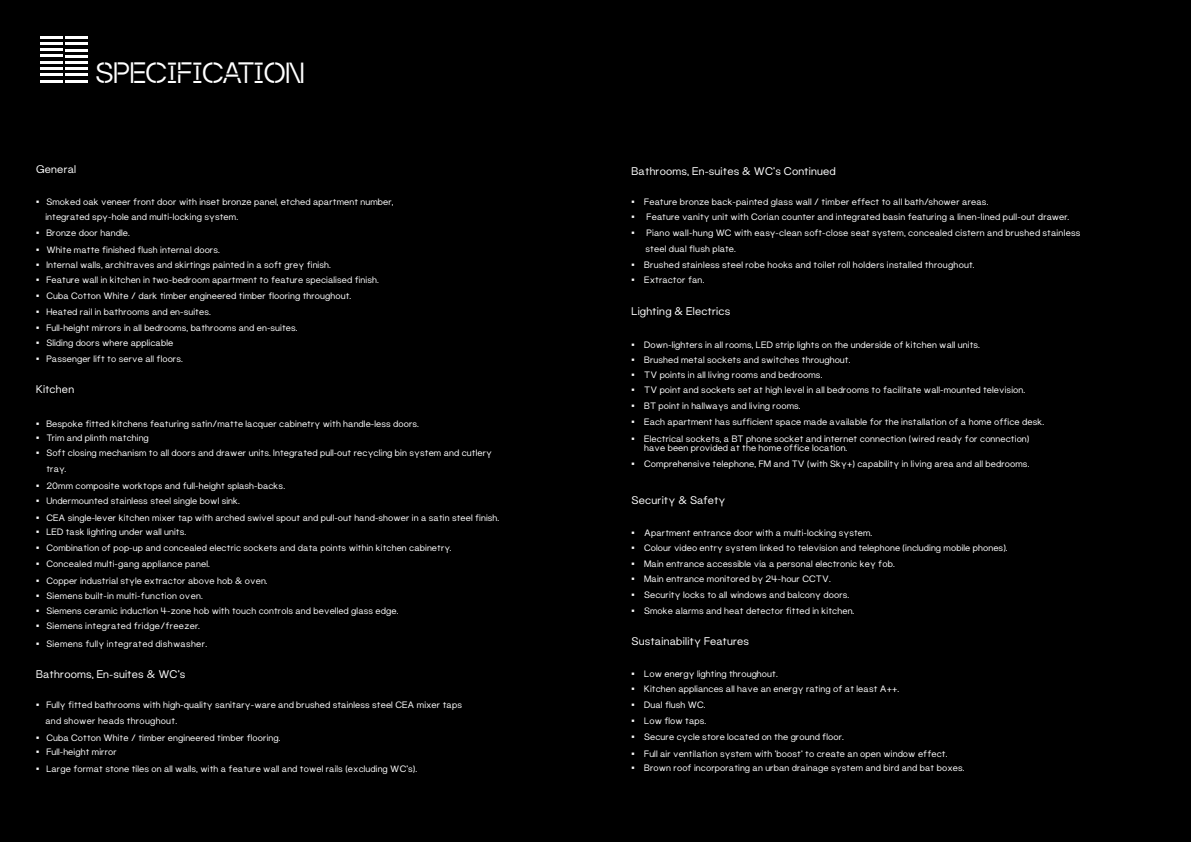
<style>
.page{position:relative;width:1191px;height:842px;background:#000}
.page>*{position:absolute;margin:0;border:0;box-sizing:border-box;transform-origin:0 0}
.t1{font:27px "SM Maxeville Saul Constructed";color:#fff}
.t2{font:10.8px "Maxeville Tekst";letter-spacing:.01em;color:#fff}
.t3{font:9px/15.7px "Maxeville Tekst";letter-spacing:.01em;color:#fff}
.t4{font:9px "Maxeville Tekst";letter-spacing:.03em;color:#fff}
</style>
<div class="page">
<hr style="left:40px;top:61px;width:22px;height:2px;background:#fff">
<hr style="left:40px;top:67px;width:22px;height:3px;background:#fff">
<hr style="left:40px;top:74px;width:22px;height:2px;background:#fff">
<hr style="left:40px;top:80px;width:22px;height:2px;background:#fff">
<hr style="left:40px;top:36px;width:22px;height:2px;background:#fff">
<hr style="left:40px;top:42px;width:22px;height:3px;background:#fff">
<hr style="left:40px;top:49px;width:22px;height:2px;background:#fff">
<hr style="left:40px;top:55px;width:22px;height:2px;background:#fff">
<hr style="left:65px;top:55px;width:22px;height:3px;background:#fff">
<hr style="left:65px;top:49px;width:22px;height:2px;background:#fff">
<hr style="left:65px;top:43px;width:22px;height:2px;background:#fff">
<hr style="left:65px;top:36px;width:22px;height:3px;background:#fff">
<hr style="left:65px;top:61px;width:22px;height:2px;background:#fff">
<hr style="left:65px;top:67px;width:22px;height:3px;background:#fff">
<hr style="left:65px;top:74px;width:22px;height:2px;background:#fff">
<hr style="left:65px;top:80px;width:22px;height:2px;background:#fff">
<h1 class="t1" style="left:96px;top:53px;width:210px">SPECIFICATION</h1>
<p class="t2" style="left:36px;top:163px;width:42px">General</p>
<p class="t3" style="left:45px;top:193px;width:350px;text-indent:-9px">• Smoked oak veneer front door with inset bronze panel, etched apartment number, integrated spy-hole and multi-locking system.</p>
<p class="t3" style="left:36px;top:225px;width:95px">• Bronze door handle.</p>
<p class="t3" style="left:36px;top:242px;width:185px">• White matte finished flush internal doors.</p>
<p class="t3" style="left:36px;top:256px;width:296px">• Internal walls, architraves and skirtings painted in a soft grey finish.</p>
<p class="t3" style="left:36px;top:272px;width:344px">• Feature wall in kitchen in two-bedroom apartment to feature specialised finish.</p>
<p class="t3" style="left:36px;top:288px;width:317px">• Cuba Cotton White / dark timber engineered timber flooring throughout.</p>
<p class="t3" style="left:36px;top:304px;width:176px">• Heated rail in bathrooms and en-suites.</p>
<p class="t3" style="left:36px;top:319px;width:263px">• Full-height mirrors in all bedrooms, bathrooms and en-suites.</p>
<p class="t3" style="left:36px;top:335px;width:139px">• Sliding doors where applicable</p>
<p class="t3" style="left:36px;top:351px;width:148px">• Passenger lift to serve all floors.</p>
<p class="t2" style="left:36px;top:383px;width:40px">Kitchen</p>
<p class="t3" style="left:36px;top:416px;width:384px">• Bespoke fitted kitchens featuring satin/matte lacquer cabinetry with handle-less doors.</p>
<p class="t3" style="left:36px;top:429px;width:114px">• Trim and plinth matching</p>
<p class="t3" style="left:46px;top:445px;width:447px;text-indent:-10px">• Soft closing mechanism to all doors and drawer units. Integrated pull-out recycling bin system and cutlery tray.</p>
<p class="t3" style="left:36px;top:478px;width:251px">• 20mm composite worktops and full-height splash-backs.</p>
<p class="t3" style="left:36px;top:492px;width:205px">• Undermounted stainless steel single bowl sink.</p>
<p class="t3" style="left:36px;top:509px;width:465px">• CEA single-lever kitchen mixer tap with arched swivel spout and pull-out hand-shower in a satin steel finish.</p>
<p class="t3" style="left:36px;top:524px;width:152px">• LED task lighting under wall units.</p>
<p class="t3" style="left:36px;top:540px;width:417px">• Combination of pop-up and concealed electric sockets and data points within kitchen cabinetry.</p>
<p class="t3" style="left:36px;top:555px;width:175px">• Concealed multi-gang appliance panel.</p>
<p class="t3" style="left:36px;top:572px;width:233px">• Copper industrial style extractor above hob &amp; oven.</p>
<p class="t4" style="left:36px;top:591px;width:168px">• Siemens built-in multi-function oven.</p>
<p class="t3" style="left:36px;top:603px;width:364px">• Siemens ceramic induction 4-zone hob with touch controls and bevelled glass edge.</p>
<p class="t4" style="left:36px;top:621px;width:165px">• Siemens integrated fridge/freezer.</p>
<p class="t4" style="left:36px;top:638px;width:173px">• Siemens fully integrated dishwasher.</p>
<p class="t2" style="left:36px;top:668px;width:151px">Bathrooms, En-suites &amp; WC's</p>
<p class="t3" style="left:45px;top:697px;width:418px;text-indent:-9px">• Fully fitted bathrooms with high-quality sanitary-ware and brushed stainless steel CEA mixer taps and shower heads throughout.</p>
<p class="t3" style="left:36px;top:730px;width:246px">• Cuba Cotton White / timber engineered timber flooring.</p>
<p class="t3" style="left:36px;top:744px;width:82px">• Full-height mirror</p>
<p class="t3" style="left:36px;top:761px;width:383px">• Large format stone tiles on all walls, with a feature wall and towel rails (excluding WC's).</p>
<p class="t2" style="left:631px;top:164px;width:206px">Bathrooms, En-suites &amp; WC's Continued</p>
<p class="t3" style="left:631px;top:193px;width:358px">• Feature bronze back-painted glass wall / timber effect to all bath/shower areas.</p>
<p class="t3" style="left:631px;top:209px;width:439px">• Feature vanity unit with Corian counter and integrated basin featuring a linen-lined pull-out drawer.</p>
<p class="t3" style="left:645px;top:225px;width:436px;text-indent:-14px">• Piano wall-hung WC with easy-clean soft-close seat system, concealed cistern and brushed stainless steel dual flush plate.</p>
<p class="t4" style="left:631px;top:259px;width:344px">• Brushed stainless steel robe hooks and toilet roll holders installed throughout.</p>
<p class="t3" style="left:631px;top:272px;width:74px">• Extractor fan.</p>
<p class="t2" style="left:631px;top:304px;width:100px">Lighting &amp; Electrics</p>
<p class="t3" style="left:631px;top:336px;width:350px">• Down-lighters in all rooms, LED strip lights on the underside of kitchen wall units.</p>
<p class="t3" style="left:631px;top:352px;width:220px">• Brushed metal sockets and switches throughout.</p>
<p class="t3" style="left:631px;top:367px;width:192px">• TV points in all living rooms and bedrooms.</p>
<p class="t3" style="left:631px;top:382px;width:395px">• TV point and sockets set at high level in all bedrooms to facilitate wall-mounted television.</p>
<p class="t3" style="left:631px;top:398px;width:171px">• BT point in hallways and living rooms.</p>
<p class="t3" style="left:631px;top:414px;width:414px">• Each apartment has sufficient space made available for the installation of a home office desk.</p>
<p class="t3" style="left:644px;top:434px;width:387px;line-height:9.5px;text-indent:-13px">• Electrical sockets, a BT phone socket and internet connection (wired ready for connection) have been provided at the home office location.</p>
<p class="t3" style="left:631px;top:456px;width:399px">• Comprehensive telephone, FM and TV (with Sky+) capability in living area and all bedrooms.</p>
<p class="t2" style="left:631px;top:493px;width:96px">Security &amp; Safety</p>
<p class="t3" style="left:631px;top:525px;width:242px">• Apartment entrance door with a multi-locking system.</p>
<p class="t3" style="left:631px;top:540px;width:378px">• Colour video entry system linked to television and telephone (including mobile phones).</p>
<p class="t3" style="left:631px;top:555px;width:265px">• Main entrance accessible via a personal electronic key fob.</p>
<p class="t3" style="left:631px;top:571px;width:201px">• Main entrance monitored by 24-hour CCTV.</p>
<p class="t3" style="left:631px;top:587px;width:219px">• Security locks to all windows and balcony doors.</p>
<p class="t3" style="left:631px;top:603px;width:224px">• Smoke alarms and heat detector fitted in kitchen.</p>
<p class="t2" style="left:631px;top:635px;width:119px">Sustainability Features</p>
<p class="t3" style="left:631px;top:665px;width:148px">• Low energy lighting throughout.</p>
<p class="t3" style="left:631px;top:681px;width:269px">• Kitchen appliances all have an energy rating of at least A++.</p>
<p class="t3" style="left:631px;top:697px;width:76px">• Dual flush WC.</p>
<p class="t3" style="left:631px;top:713px;width:76px">• Low flow taps.</p>
<p class="t3" style="left:631px;top:728px;width:214px">• Secure cycle store located on the ground floor.</p>
<p class="t3" style="left:631px;top:745px;width:317px">• Full air ventilation system with ‘boost’ to create an open window effect.</p>
<p class="t3" style="left:631px;top:760px;width:335px">• Brown roof incorporating an urban drainage system and bird and bat boxes.</p>
</div>
